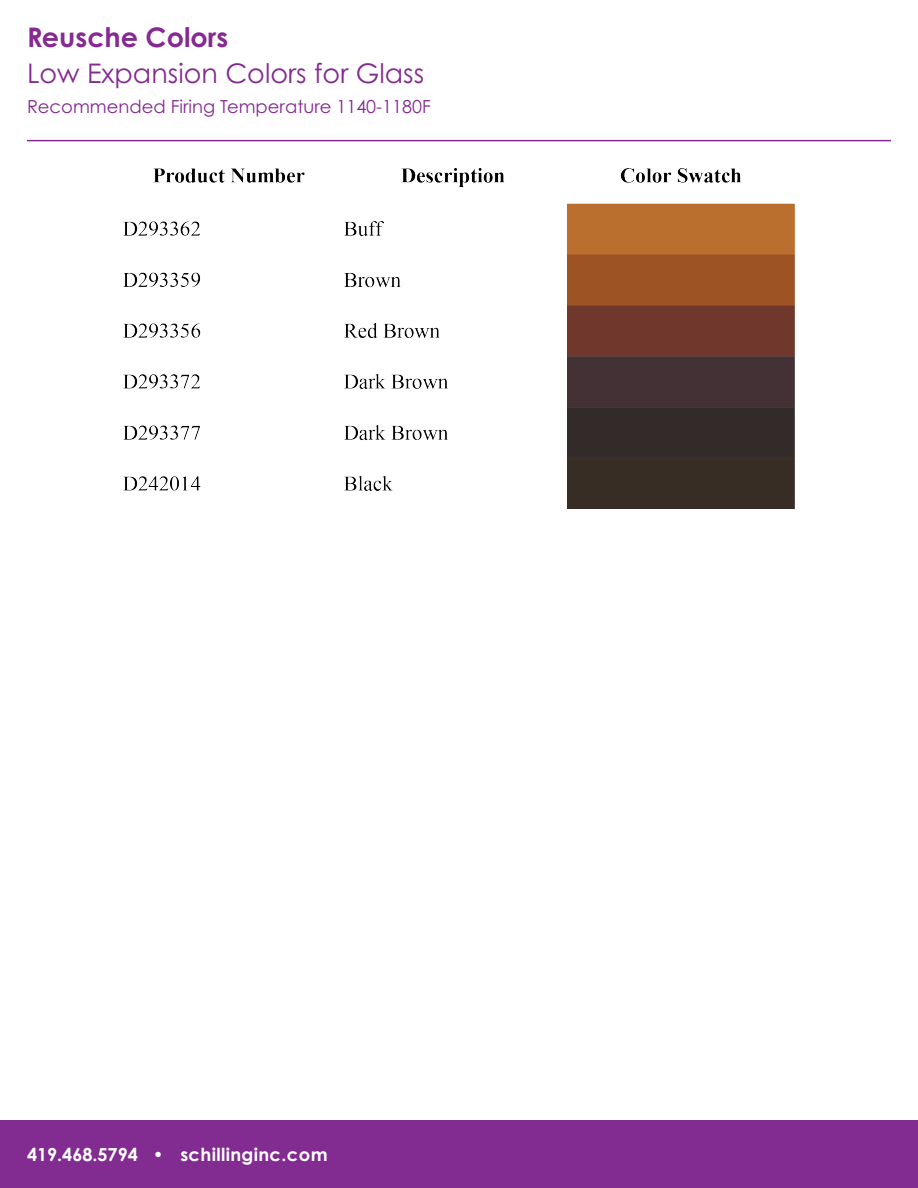
<style>
.page{position:relative;width:918px;height:1188px;background:#fff}
.page>*{position:absolute;margin:0;border:0;box-sizing:border-box;transform-origin:0 0}
.t1{font:27px "Century Gothic Pro";color:#852a91}
.t2{font:700 27px "Century Gothic Pro";color:#852a91}
.t3{font:18px "Century Gothic Pro";color:#852a91}
.t4{font:700 18px "Century Gothic Pro";letter-spacing:.02em;color:#fff}
</style>
<div class="page">
<div style="left:0;top:1121px;width:918px;height:67px;background:#822b91"></div>
<hr style="left:27px;top:140px;width:864px;height:1px;background:#822b91">
<img style="left:124px;top:168px;width:670px;height:341px">
<p class="t2" style="left:27px;top:20px;width:203px">Reusche Colors</p>
<p class="t1" style="left:27px;top:57px;width:399px">Low Expansion Colors for Glass</p>
<p class="t3" style="left:27px;top:95px;width:405px">Recommended Firing Temperature 1140-1180F</p>
<p class="t4" style="left:27px;top:1143px;width:302px">419.468.5794 • schillinginc.com</p>
</div>
